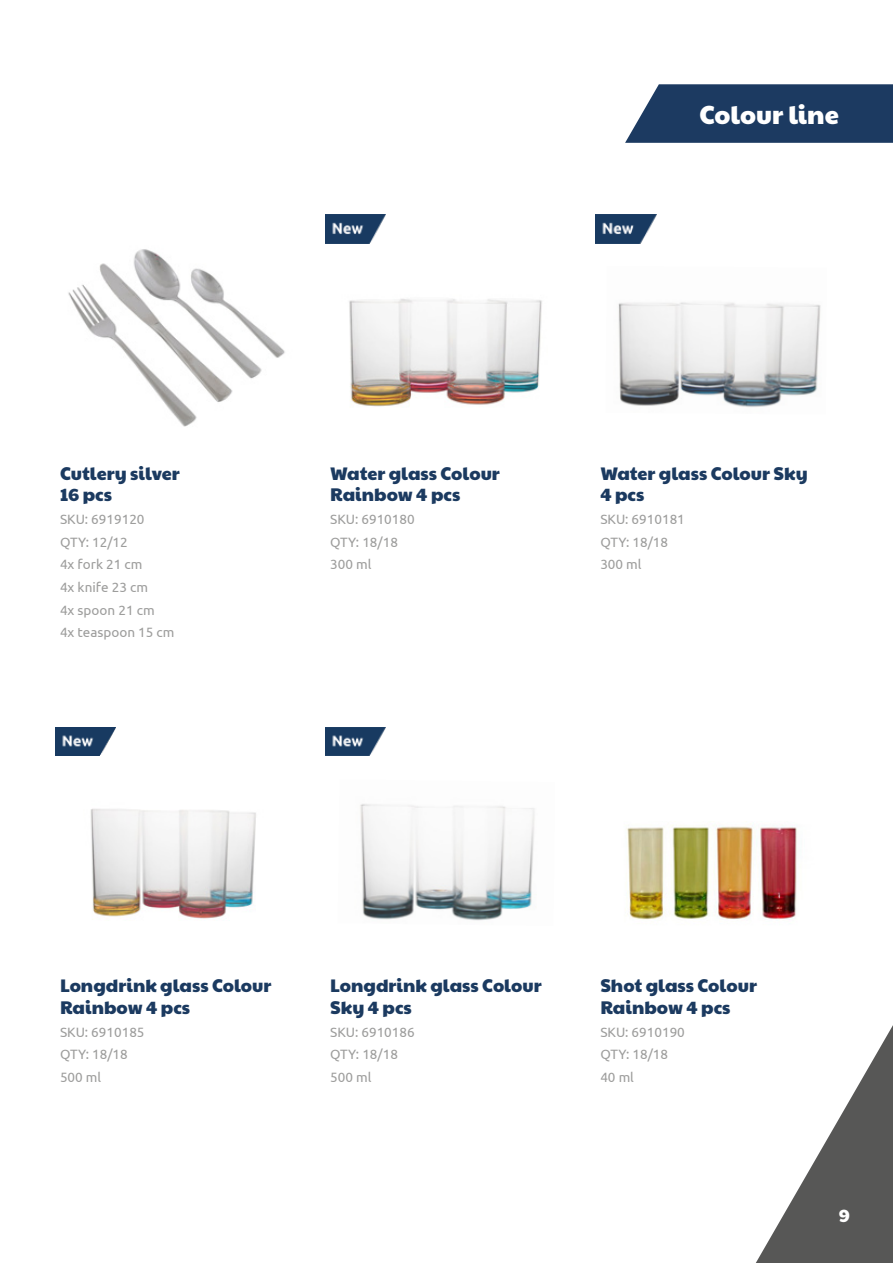
<style>
.page{position:relative;width:893px;height:1263px;background:#fff}
.page>*{position:absolute;margin:0;border:0;box-sizing:border-box;transform-origin:0 0}
.t1{font:25.5px "Paytone One";color:#fff}
.t2{font:18px/21.6px "Paytone One";color:#1b3a60}
.t3{font:18px "Paytone One";color:#fff}
.t4{font:13.5px/22.5px "Ubuntu";color:#9d9d9c}
</style>
<div class="page">
<svg style="left:756px;top:1025px;width:137px;height:238px"></svg>
<svg style="left:625px;top:84px;width:268px;height:59px;background:#2c476c"></svg>
<img style="left:68px;top:249px;width:217px;height:178px">
<img style="left:349px;top:299px;width:193px;height:108px">
<img style="left:618px;top:302px;width:203px;height:105px">
<img style="left:595px;top:215px;width:61px;height:28px">
<img style="left:55px;top:727px;width:61px;height:29px">
<img style="left:360px;top:804px;width:175px;height:117px">
<img style="left:325px;top:727px;width:61px;height:29px">
<img style="left:626px;top:825px;width:171px;height:95px">
<img style="left:90px;top:808px;width:166px;height:112px">
<img style="left:325px;top:215px;width:61px;height:28px">
<h1 class="t1" style="left:699px;top:91px;width:141px">Colour line</h1>
<h2 class="t2" style="left:60px;top:461px;width:121px">Cutlery silver<br>16 pcs</h2>
<p class="t4" style="left:60px;top:530px;width:116px">QTY: 12/12<br>4x fork 21 cm<br>4x knife 23 cm<br>4x spoon 21 cm<br>4x teaspoon 15 cm</p>
<p class="t4" style="left:60px;top:508px;width:86px">SKU: 6919120</p>
<h2 class="t2" style="left:330px;top:461px;width:171px">Water glass Colour<br>Rainbow 4 pcs</h2>
<p class="t4" style="left:330px;top:530px;width:69px">QTY: 18/18<br>300 ml</p>
<p class="t4" style="left:330px;top:508px;width:86px">SKU: 6910180</p>
<h2 class="t2" style="left:600px;top:461px;width:209px">Water glass Colour Sky<br>4 pcs</h2>
<p class="t4" style="left:600px;top:530px;width:69px">QTY: 18/18<br>300 ml</p>
<p class="t4" style="left:600px;top:508px;width:86px">SKU: 6910181</p>
<h2 class="t2" style="left:60px;top:973px;width:213px">Longdrink glass Colour<br>Rainbow 4 pcs</h2>
<p class="t4" style="left:60px;top:1043px;width:69px">QTY: 18/18<br>500 ml</p>
<p class="t4" style="left:60px;top:1020px;width:86px">SKU: 6910185</p>
<h2 class="t2" style="left:330px;top:973px;width:213px">Longdrink glass Colour<br>Sky 4 pcs</h2>
<p class="t4" style="left:330px;top:1043px;width:69px">QTY: 18/18<br>500 ml</p>
<p class="t4" style="left:330px;top:1020px;width:86px">SKU: 6910186</p>
<h2 class="t2" style="left:600px;top:973px;width:158px">Shot glass Colour<br>Rainbow 4 pcs</h2>
<p class="t4" style="left:600px;top:1043px;width:69px">QTY: 18/18<br>40 ml</p>
<p class="t4" style="left:600px;top:1020px;width:86px">SKU: 6910190</p>
<h2 class="t3" style="left:839px;top:1199px;width:13px">9</h2>
</div>
